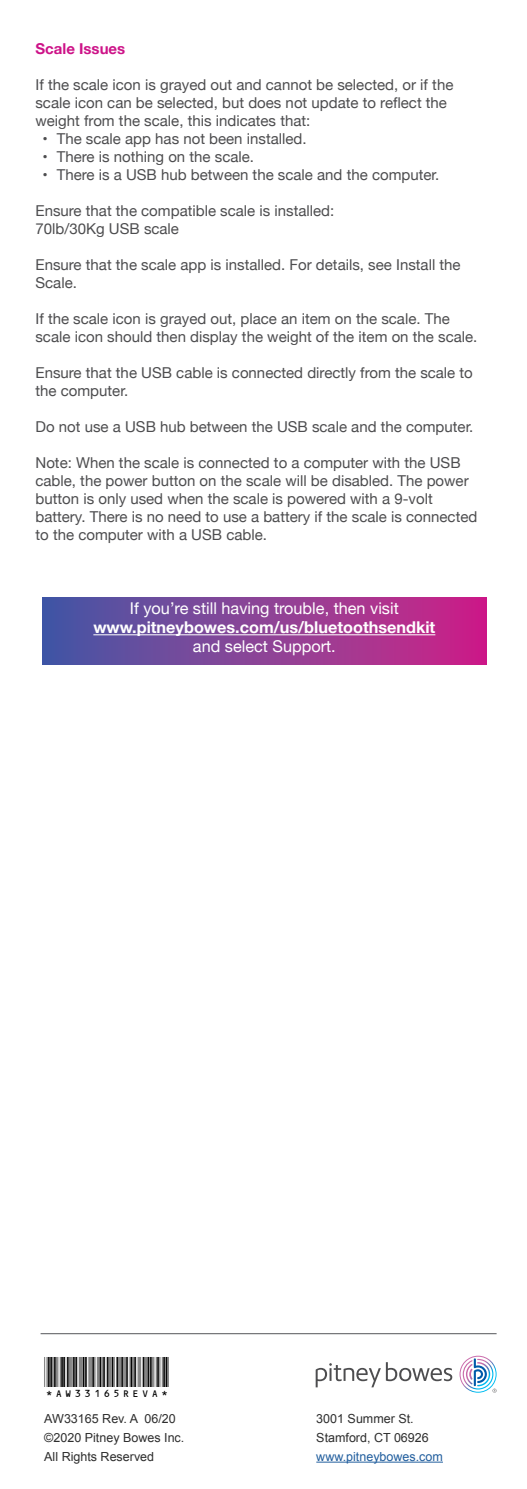
<style>
.page{position:relative;width:527px;height:1489px;background:#fff}
.page>*{position:absolute;margin:0;border:0;box-sizing:border-box;transform-origin:0 0}
.t1{font:40px "L39 Hr P72 Dl";color:#000}
.t2{font:16.25px "Helvetica Neue";color:#fff}
.t3{font:700 16.25px "Helvetica Neue";color:#fff}
.t4{font:15px/18px "Helvetica Neue";color:#4d4d4f}
.t5{font:700 15px "Helvetica Neue";color:#cd1388}
.t6{font:12.5px/18.8px "Arial";color:#2e2e2e}
.t7{font:12.5px "Arial";color:#215e9e}
</style>
<div class="page">
<svg style="left:43px;top:597px;width:442px;height:67px;background:#8b4096"></svg>
<hr style="left:316px;top:1461px;width:126px;height:1px;background:#215e9e">
<hr style="left:41px;top:1332px;width:455px;height:2px;background:#77787b">
<svg style="left:315px;top:1362px;width:137px;height:25px"></svg>
<svg style="left:459px;top:1355px;width:37px;height:37px"></svg>
<hr style="left:93px;top:634px;width:342px;height:1px;background:#fff">
<p class="t5" style="left:35px;top:36px;width:91px">Scale Issues</p>
<p class="t4" style="left:35px;top:76px;width:419px">If the scale icon is grayed out and cannot be selected, or if the scale icon can be selected, but does not update to reflect the weight from the scale, this indicates that:</p>
<p class="t4" style="left:43px;top:130px;width:265px">• The scale app has not been installed.</p>
<p class="t4" style="left:43px;top:148px;width:213px">• There is nothing on the scale.</p>
<p class="t4" style="left:43px;top:166px;width:398px">• There is a USB hub between the scale and the computer.</p>
<p class="t4" style="left:35px;top:202px;width:300px">Ensure that the compatible scale is installed:<br>70lb/30Kg USB scale</p>
<p class="t4" style="left:35px;top:256px;width:426px">Ensure that the scale app is installed. For details, see Install the<br>Scale.</p>
<p class="t4" style="left:35px;top:310px;width:443px">If the scale icon is grayed out, place an item on the scale. The scale icon should then display the weight of the item on the scale.</p>
<p class="t4" style="left:35px;top:364px;width:438px">Ensure that the USB cable is connected directly from the scale to the computer.</p>
<p class="t4" style="left:35px;top:418px;width:439px">Do not use a USB hub between the USB scale and the computer.</p>
<p class="t4" style="left:35px;top:454px;width:443px">Note: When the scale is connected to a computer with the USB cable, the power button on the scale will be disabled. The power button is only used when the scale is powered with a 9-volt battery. There is no need to use a battery if the scale is connected to the computer with a USB cable.</p>
<p class="t2" style="left:130px;top:597px;width:270px">If you’re still having trouble, then visit</p>
<p class="t3" style="left:93px;top:614px;width:343px">www.pitneybowes.com/us/bluetoothsendkit</p>
<p class="t2" style="left:193px;top:634px;width:144px">and select Support.</p>
<h1 class="t1" style="left:44px;top:1356px;width:126px">*AW33165REVA*</h1>
<p class="t6" style="left:44px;top:1409px;width:141px">AW33165 Rev. A 06/20 ©2020 Pitney Bowes Inc.<br>All Rights Reserved</p>
<p class="t6" style="left:316px;top:1409px;width:114px">3001 Summer St.<br>Stamford, CT 06926</p>
<p class="t7" style="left:316px;top:1447px;width:128px">www.pitneybowes.com</p>
</div>
